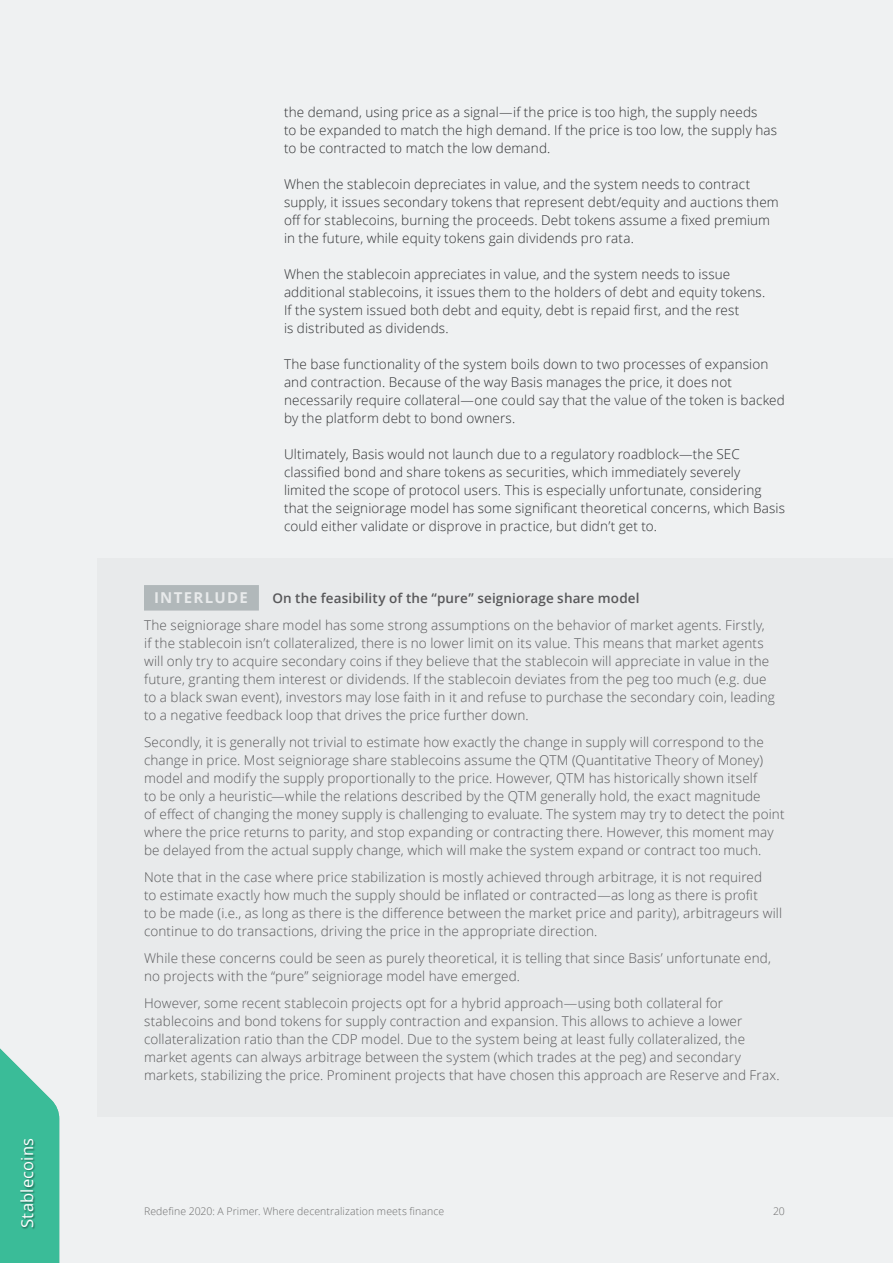
<style>
.page{position:relative;width:893px;height:1263px;background:#eff1f2}
.page>*{position:absolute;margin:0;border:0;box-sizing:border-box;transform-origin:0 0}
.Pattern_Side{font:16.5px "Open Sans";letter-spacing:.01em;color:#fff}
.Inter_New{font:700 15px "Open Sans";letter-spacing:.085em;color:#e8eaeb}
.Inter_New-2{font:300 13.5px/18px "Open Sans";letter-spacing:.01em;color:#58585a}
.Text_9{font:300 13.5px/18px "Open Sans";letter-spacing:.01em;color:#2e2f31}
.Inter_New-3{font:600 13.5px "Open Sans";letter-spacing:.01em;color:#58585a}
.t1{font:300 10.5px "Open Sans";letter-spacing:.01em;color:#6e6e6e}
</style>
<div class="page">
<div style="left:98px;top:558px;width:795px;height:558px;background:#e8eaeb"></div>
<div style="left:144px;top:585px;width:115px;height:26px;background:#b1b8ba"></div>
<svg style="left:0;top:1048px;width:59px;height:215px"></svg>
<div style="left:20px;top:1139px;width:15px;height:91px;background:#000;opacity:.4"></div>
<p class="Pattern_Side" style="left:16px;top:1228px;width:91px;rotate:-90deg">Stablecoins</p>
<p class="Text_9" style="left:284px;top:103px;width:495px">the demand, using price as a signal—if the price is too high, the supply needs<br>to be expanded to match the high demand. If the price is too low, the supply has to be contracted to match the low demand.</p>
<p class="Text_9" style="left:284px;top:175px;width:496px">When the stablecoin depreciates in value, and the system needs to contract supply, it issues secondary tokens that represent debt/equity and auctions them off for stablecoins, burning the proceeds. Debt tokens assume a fixed premium in the future, while equity tokens gain dividends pro rata.</p>
<p class="Text_9" style="left:284px;top:265px;width:483px">When the stablecoin appreciates in value, and the system needs to issue additional stablecoins, it issues them to the holders of debt and equity tokens.<br>If the system issued both debt and equity, debt is repaid first, and the rest<br>is distributed as dividends.</p>
<p class="Text_9" style="left:284px;top:355px;width:502px">The base functionality of the system boils down to two processes of expansion and contraction. Because of the way Basis manages the price, it does not necessarily require collateral—one could say that the value of the token is backed by the platform debt to bond owners.</p>
<p class="Text_9" style="left:284px;top:445px;width:502px">Ultimately, Basis would not launch due to a regulatory roadblock—the SEC classified bond and share tokens as securities, which immediately severely limited the scope of protocol users. This is especially unfortunate, considering that the seigniorage model has some significant theoretical concerns, which Basis could either validate or disprove in practice, but didn’t get to.</p>
<p class="Inter_New" style="left:154px;top:587px;width:95px">INTERLUDE</p>
<p class="Inter_New-3" style="left:272px;top:589px;width:369px">On the feasibility of the “pure” seigniorage share model</p>
<p class="Inter_New-2" style="left:144px;top:616px;width:632px">The seigniorage share model has some strong assumptions on the behavior of market agents. Firstly, if the stablecoin isn’t collateralized, there is no lower limit on its value. This means that market agents will only try to acquire secondary coins if they believe that the stablecoin will appreciate in value in the future, granting them interest or dividends. If the stablecoin deviates from the peg too much (e.g. due to a black swan event), investors may lose faith in it and refuse to purchase the secondary coin, leading to a negative feedback loop that drives the price further down.</p>
<p class="Inter_New-2" style="left:144px;top:733px;width:642px">Secondly, it is generally not trivial to estimate how exactly the change in supply will correspond to the change in price. Most seigniorage share stablecoins assume the QTM (Quantitative Theory of Money) model and modify the supply proportionally to the price. However, QTM has historically shown itself<br>to be only a heuristic—while the relations described by the QTM generally hold, the exact magnitude<br>of effect of changing the money supply is challenging to evaluate. The system may try to detect the point where the price returns to parity, and stop expanding or contracting there. However, this moment may be delayed from the actual supply change, which will make the system expand or contract too much.</p>
<p class="Inter_New-2" style="left:144px;top:868px;width:640px">Note that in the case where price stabilization is mostly achieved through arbitrage, it is not required<br>to estimate exactly how much the supply should be inflated or contracted—as long as there is profit<br>to be made (i.e., as long as there is the difference between the market price and parity), arbitrageurs will continue to do transactions, driving the price in the appropriate direction.</p>
<p class="Inter_New-2" style="left:144px;top:949px;width:628px">While these concerns could be seen as purely theoretical, it is telling that since Basis’ unfortunate end, no projects with the “pure” seigniorage model have emerged.</p>
<p class="Inter_New-2" style="left:144px;top:994px;width:637px">However, some recent stablecoin projects opt for a hybrid approach—using both collateral for stablecoins and bond tokens for supply contraction and expansion. This allows to achieve a lower collateralization ratio than the CDP model. Due to the system being at least fully collateralized, the market agents can always arbitrage between the system (which trades at the peg) and secondary markets, stabilizing the price. Prominent projects that have chosen this approach are Reserve and Frax.</p>
<p class="t1" style="left:144px;top:1204px;width:302px">Redefine 2020: A Primer. Where decentralization meets finance</p>
<p class="t1" style="left:773px;top:1204px;width:13px">20</p>
</div>
